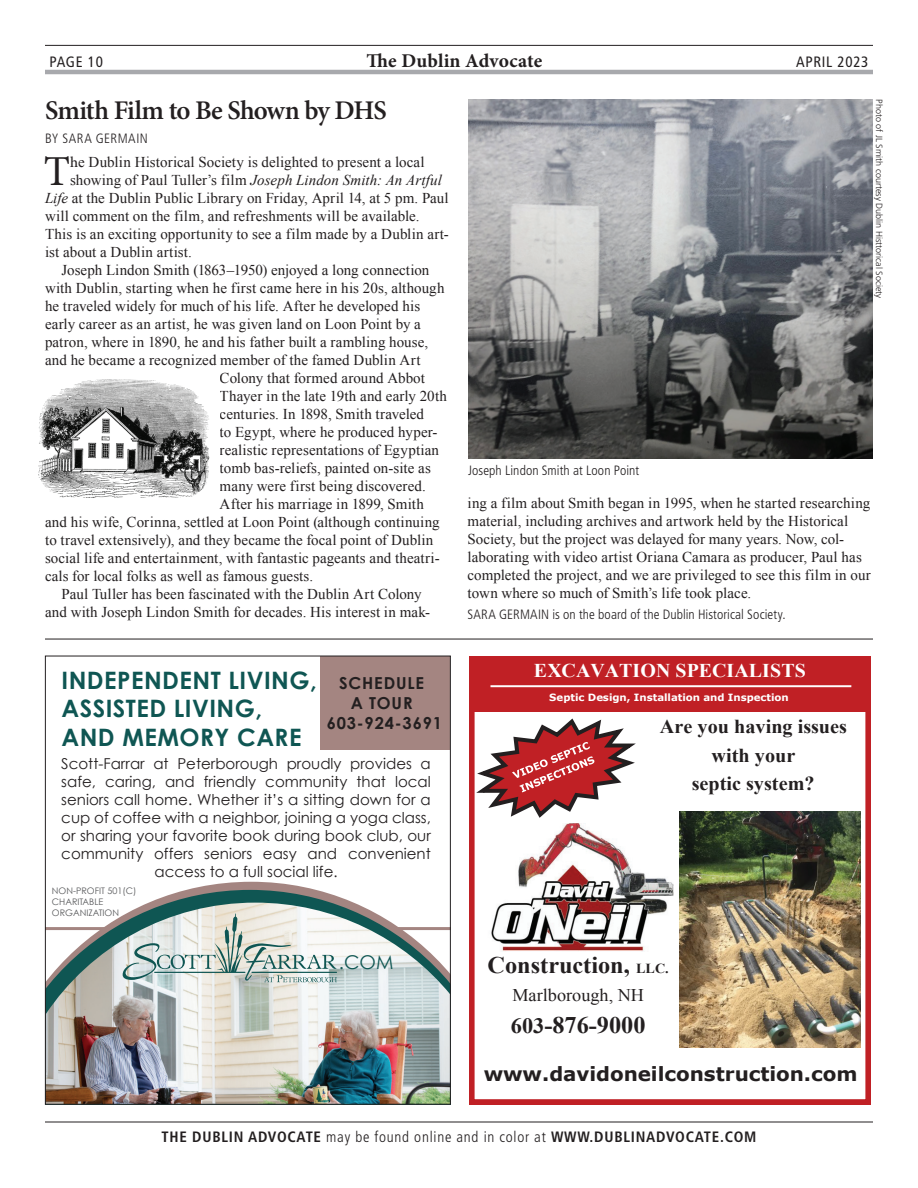
<style>
.page{position:relative;width:918px;height:1188px;background:#fff}
.page>*{position:absolute;margin:0;border:0;box-sizing:border-box;transform-origin:0 0}
.t1{font:42.75px "Minion Pro";color:#231f20}
.t2{font:600 27px "Minion Pro";letter-spacing:-.035em;color:#231f20}
.t3{font:700 24px/28.8px "Century Gothic";letter-spacing:.02em;color:#0f5653}
.t4{font:700 23.7px "Times New Roman";color:#231f20}
.t5{font:700 19.65px/28.5px "Times New Roman";color:#231f20;text-align:center}
.t6{font:700 19.5px "Verdana";letter-spacing:-.005em;color:#231f20}
.t7{font:700 19.5px "Times New Roman";color:#fff}
.t8{font:700 19.5px "Minion Pro";letter-spacing:.01em;color:#231f20}
.t9{font:18.9px "Century Gothic";color:#0f5653}
.t10{font:17.85px "Times New Roman";color:#231f20}
.t11{font:700 16.5px/19.8px "Century Gothic";letter-spacing:.05em;color:#231f20;text-align:center}
.t12{font:15px/18px "Times New Roman";letter-spacing:.005em;color:#231f20}
.t13{font:15px/18px "Century Gothic";color:#231f20;text-align:center}
.t14{font:700 condensed 15px "Frutiger LT Std";letter-spacing:.05em;color:#231f20}
.t15{font:italic 15px "Times New Roman";letter-spacing:.005em;color:#231f20}
.t16{font:condensed 15px "Frutiger LT Std";letter-spacing:.05em;color:#231f20}
.t17{font:300 condensed 13.5px "Frutiger LT Std";letter-spacing:.01em;color:#231f20}
.t18{font:300 condensed 13.5px "Frutiger LT Std";letter-spacing:.035em;color:#231f20}
.t19{font:700 10.05px "Verdana";color:#fff}
.t20{font:300 9px "Frutiger LT Std";color:#231f20}
.t21{font:9px/10.8px "Century Gothic";color:#57585a}
.s1{font-family:"Minion Pro";font-weight:500}
.s2{font-style:normal}
.s3{font-style:italic}
.s4{font-size:13.8px}
.s5{font-size:21.9px}
.s6{font-weight:300}
</style>
<div class="page">
<hr style="left:45px;top:45px;width:828px;height:1px;background:#231f20">
<hr style="left:45px;top:70px;width:828px;height:4px;background:#a8a9ad">
<hr style="left:45px;top:1122px;width:828px;height:1px;background:#231f20">
<hr style="left:45px;top:639px;width:828px;height:1px;background:#231f20">
<svg style="left:186px;top:882px;width:130px;height:8px"></svg>
<svg style="left:148px;top:890px;width:206px;height:13px;fill:#135754"></svg>
<img style="left:47px;top:903px;width:402px;height:199px">
<svg style="left:123px;top:913px;width:214px;height:69px"></svg>
<div style="left:320px;top:656px;width:130px;height:94px;background:#a48581"></div>
<svg style="left:470px;top:712px;width:400px;height:392px"></svg>
<div style="left:649px;top:715px;width:209px;height:90px;background:#fff"></div>
<div style="left:470px;top:656px;width:400px;height:56px;background:#c02025"></div>
<hr style="left:491px;top:685px;width:360px;height:2px;background:#fff">
<div style="left:477px;top:1061px;width:387px;height:37px;background:#fff"></div>
<img style="left:679px;top:811px;width:182px;height:236px">
<img style="left:484px;top:823px;width:190px;height:128px">
<svg style="left:470px;top:715px;width:171px;height:106px"></svg>
<img style="left:468px;top:99px;width:405px;height:360px">
<img style="left:38px;top:379px;width:172px;height:118px">
<p class="t16" style="left:50px;top:53px;width:55px">PAGE 10</p>
<h3 class="t8" style="left:367px;top:47px;width:177px">The Dublin Advocate</h3>
<p class="t16" style="left:796px;top:53px;width:74px">APRIL 2023</p>
<h2 class="t2" style="left:45px;top:91px;width:343px">Smith Film to Be Shown by DHS</h2>
<p class="t18" style="left:45px;top:130px;width:104px">BY SARA GERMAIN</p>
<h1 class="t1" style="left:44px;top:142px;width:28px">T</h1>
<p class="t12" style="left:70px;top:152px;width:356px"><span class="s1">h</span>e Dublin Historical Society is delighted to present a local</p>
<p class="t15" style="left:70px;top:169px;width:373px"><span class="s2">showing of Paul Tuller’s film</span> Joseph Lindon Smith: An Artful</p>
<p class="t12" style="left:45px;top:188px;width:405px"><span class="s3">Life</span> at the Dublin Public Library on Friday, April 14, at 5 pm. Paul</p>
<p class="t12" style="left:45px;top:206px;width:376px">will comment on the film, and refreshments will be available.</p>
<p class="t12" style="left:45px;top:224px;width:405px">This is an exciting opportunity to see a film made by a Dublin art-</p>
<p class="t12" style="left:45px;top:242px;width:148px">ist about a Dublin artist.</p>
<p class="t12" style="left:62px;top:260px;width:369px">Joseph Lindon Smith (1863–1950) enjoyed a long connection</p>
<p class="t12" style="left:45px;top:278px;width:401px">with Dublin, starting when he first came here in his 20s, although</p>
<p class="t12" style="left:45px;top:296px;width:377px">he traveled widely for much of his life. After he developed his</p>
<p class="t12" style="left:45px;top:314px;width:377px">early career as an artist, he was given land on Loon Point by a</p>
<p class="t12" style="left:45px;top:332px;width:385px">patron, where in 1890, he and his father built a rambling house,</p>
<p class="t12" style="left:45px;top:350px;width:377px">and he became a recognized member of the famed Dublin Art</p>
<p class="t12" style="left:220px;top:368px;width:207px">Colony that formed around Abbot</p>
<p class="t12" style="left:220px;top:386px;width:229px">Thayer in the late 19th and early 20th</p>
<p class="t12" style="left:220px;top:404px;width:206px">centuries. In 1898, Smith traveled</p>
<p class="t12" style="left:220px;top:422px;width:219px">to Egypt, where he produced hyper-</p>
<p class="t12" style="left:220px;top:440px;width:221px">realistic representations of Egyptian</p>
<p class="t12" style="left:220px;top:458px;width:213px">tomb bas-reliefs, painted on-site as</p>
<p class="t12" style="left:220px;top:476px;width:208px">many were first being discovered.</p>
<p class="t12" style="left:220px;top:494px;width:206px">After his marriage in 1899, Smith</p>
<p class="t12" style="left:45px;top:512px;width:396px">and his wife, Corinna, settled at Loon Point (although continuing</p>
<p class="t12" style="left:45px;top:530px;width:390px">to travel extensively), and they became the focal point of Dublin</p>
<p class="t12" style="left:45px;top:548px;width:396px">social life and entertainment, with fantastic pageants and theatri-</p>
<p class="t12" style="left:45px;top:566px;width:270px">cals for local folks as well as famous guests.</p>
<p class="t12" style="left:62px;top:584px;width:362px">Paul Tuller has been fascinated with the Dublin Art Colony</p>
<p class="t12" style="left:45px;top:602px;width:387px">and with Joseph Lindon Smith for decades. His interest in mak-</p>
<h3 class="t3" style="left:62px;top:664px;width:257px">INDEPENDENT LIVING,<br>ASSISTED LIVING,<br>AND MEMORY CARE</h3>
<p class="t13" style="left:61px;top:754px;width:371px">Scott-Farrar at Peterborough proudly provides a safe, caring, and friendly community that local seniors call home. Whether it’s a sitting down for a cup of coffee with a neighbor, joining a yoga class, or sharing your favorite book during book club, our community offers seniors easy and convenient access to a full social life.</p>
<p class="t11" style="left:327px;top:672px;width:117px">SCHEDULE<br>A TOUR<br>603-924-3691</p>
<p class="t21" style="left:52px;top:885px;width:86px">NON-PROFIT 501(C)<br>CHARITABLE<br>ORGANIZATION</p>
<p class="t9" style="left:339px;top:949px;width:56px">.COM</p>
<p class="t17" style="left:468px;top:463px;width:173px">Joseph Lindon Smith at Loon Point</p>
<p class="t20" style="left:884px;top:99px;width:200px;rotate:90deg">Photo of JL Smith courtesy Dublin Histtorical Society</p>
<p class="t12" style="left:468px;top:494px;width:405px">ing a film about Smith began in 1995, when he started researching material, including archives and artwork held by the Historical Society, but the project was delayed for many years. Now, col&shy;laborating with video artist Oriana Camara as producer, Paul has completed the project, and we are privileged to see this film in our town where so much of Smith’s life took place.</p>
<p class="t17" style="left:468px;top:607px;width:320px">SARA GERMAIN is on the board of the Dublin Historical Society.</p>
<h3 class="t7" style="left:534px;top:657px;width:274px">EXCAVATION SPECIALISTS</h3>
<p class="t19" style="left:549px;top:690px;width:241px">Septic Design, Installation and Inspection</p>
<h3 class="t5" style="left:660px;top:712px;width:189px">Are you having issues with your<br>septic system?</h3>
<h3 class="t4" style="left:488px;top:949px;width:183px">Construction, <span class="s4">LLC.</span></h3>
<p class="t10" style="left:512px;top:983px;width:133px">Marlborough, NH</p>
<h3 class="t4" style="left:511px;top:1008px;width:136px"><span class="s5">603</span>-876-9000</h3>
<h3 class="t6" style="left:484px;top:1060px;width:375px">www.davidoneilconstruction.com</h3>
<p class="t14" style="left:161px;top:1128px;width:597px">THE DUBLIN ADVOCATE <span class="s6">may be found online and in color at</span> WWW.DUBLINADVOCATE.COM</p>
</div>
